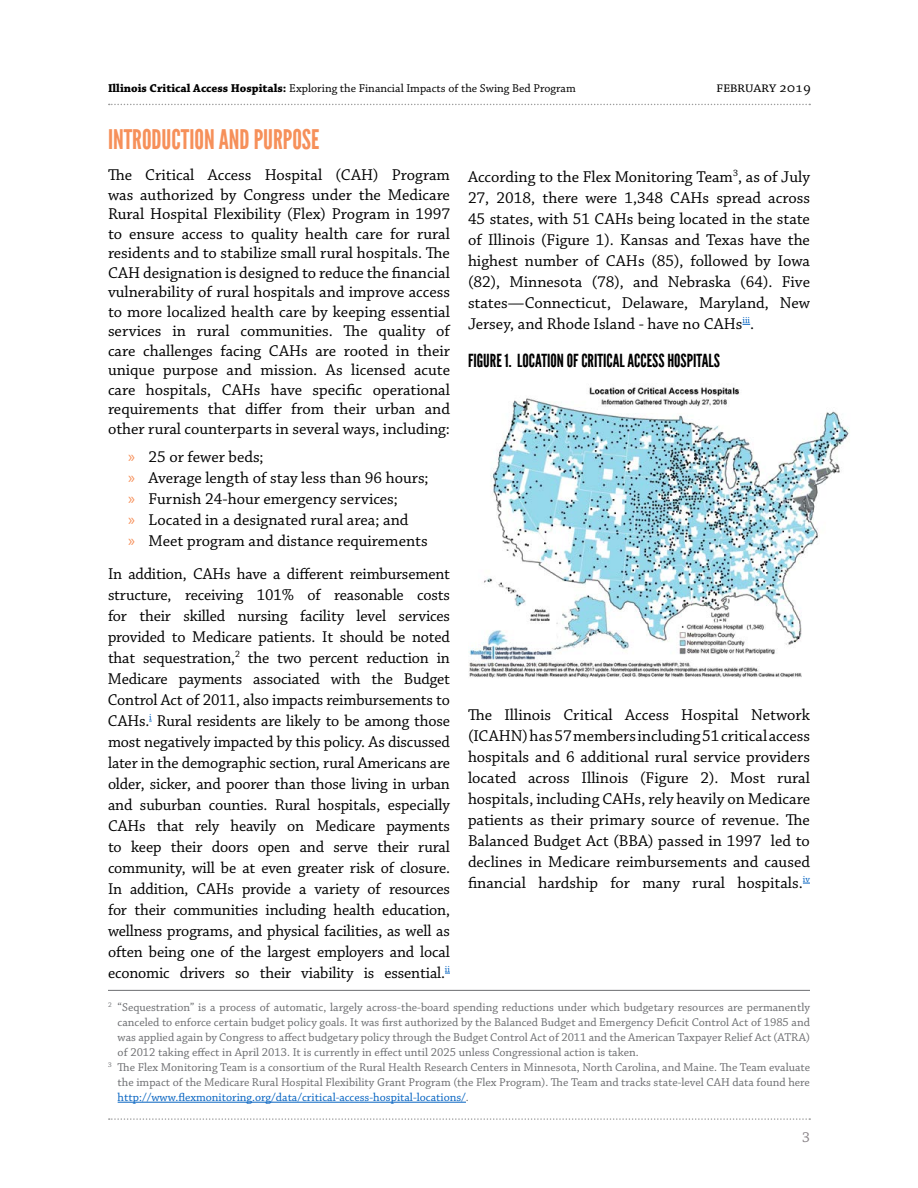
<style>
.page{position:relative;width:918px;height:1188px;background:#fff}
.page>*{position:absolute;margin:0;border:0;box-sizing:border-box;transform-origin:0 0}
.t1{font:27px "League Gothic Extended";color:#f6905a}
.t2{font:18px "League Gothic Extended";color:#000}
.t3{font:16.5px/21px "Chaparral Pro";color:#000;text-align:justify}
.t4{font:16.5px "Chaparral Pro Disp";color:#000}
.t5{font:15px "Chaparral Pro";color:#898387}
.t6{font:12px "Chaparral Pro";color:#6d6e71}
.t7{font:12px "Chaparral Pro";color:#000}
.t8{font:12px "Chaparral Pro";color:#0563c1}
.s1{font-weight:700}
.s2{font-family:"Myriad Pro";color:#f6905a}
.s3{color:#6d6e71}
</style>
<div class="page">
<svg style="left:109px;top:1118px;width:701px;height:2px"></svg>
<svg style="left:109px;top:104px;width:701px;height:1px"></svg>
<hr style="left:108px;top:990px;width:702px;height:1px;background:#6d6e71">
<hr style="left:118px;top:1102px;width:348px;height:1px;background:#0563c1">
<img style="left:468px;top:387px;width:382px;height:291px">
<p class="t7" style="left:108px;top:81px;width:469px"><span class="s1">Illinois Critical Access Hospitals:</span> Exploring the Financial Impacts of the Swing Bed Program</p>
<p class="t4" style="left:717px;top:78px;width:96px">FEBRUARY 2019</p>
<h1 class="t1" style="left:108px;top:123px;width:213px">INTRODUCTION AND PURPOSE</h1>
<p class="t3" style="left:108px;top:166px;width:344px;line-height:19.5px">The Critical Access Hospital (CAH) Program was authorized by Congress under the Medicare Rural Hospital Flexibility (Flex) Program in 1997 to ensure access to quality health care for rural residents and to stabilize small rural hospitals. The CAH designation is designed to reduce the financial vulnerability of rural hospitals and improve access to more localized health care by keeping essential services in rural communities. The quality of care challenges facing CAHs are rooted in their unique purpose and mission. As licensed acute care hospitals, CAHs have specific operational requirements that differ from their urban and other rural counterparts in several ways, including:</p>
<p class="t3" style="left:128px;top:447px;width:302px;text-align:left"><span class="s2">»</span> 25 or fewer beds;<br><span class="s2">»</span> Average length of stay less than 96 hours; <span class="s2">»</span> Furnish 24-hour emergency services;<br><span class="s2">»</span> Located in a designated rural area; and<br><span class="s2">»</span> Meet program and distance requirements</p>
<p class="t3" style="left:108px;top:564px;width:344px">In addition, CAHs have a different reimbursement structure, receiving 101% of reasonable costs for their skilled nursing facility level services provided to Medicare patients. It should be noted that sequestration,<sup>2</sup> the two percent reduction in Medicare payments associated with the Budget Control Act of 2011, also impacts reimbursements to CAHs.<sup>i</sup> Rural residents are likely to be among those most negatively impacted by this policy. As discussed later in the demographic section, rural Americans are older, sicker, and poorer than those living in urban and suburban counties. Rural hospitals, especially CAHs that rely heavily on Medicare payments to keep their doors open and serve their rural community, will be at even greater risk of closure.<br>In addition, CAHs provide a variety of resources for their communities including health education, wellness programs, and physical facilities, as well as often being one of the largest employers and local economic drivers so their viability is essential.<sup>ii</sup></p>
<p class="t3" style="left:468px;top:167px;width:344px">According to the Flex Monitoring Team<sup>3</sup>, as of July 27, 2018, there were 1,348 CAHs spread across 45 states, with 51 CAHs being located in the state of Illinois (Figure 1). Kansas and Texas have the highest number of CAHs (85), followed by Iowa (82), Minnesota (78), and Nebraska (64). Five states—Connecticut, Delaware, Maryland, New Jersey, and Rhode Island - have no CAHs<sup>iii</sup>.</p>
<p class="t2" style="left:468px;top:350px;width:254px">FIGURE 1. LOCATION OF CRITICAL ACCESS HOSPITALS</p>
<p class="t3" style="left:468px;top:705px;width:344px">The Illinois Critical Access Hospital Network (ICAHN) has 57 members including 51 critical access hospitals and 6 additional rural service providers located across Illinois (Figure 2). Most rural hospitals, including CAHs, rely heavily on Medicare patients as their primary source of revenue. The Balanced Budget Act (BBA) passed in 1997 led to declines in Medicare reimbursements and caused financial hardship for many rural hospitals.<sup>iv</sup></p>
<p class="t6" style="left:108px;top:1001px;width:703px"><sup>2</sup> “Sequestration” is a process of automatic, largely across-the-board spending reductions under which budgetary resources are permanently</p>
<p class="t6" style="left:118px;top:1016px;width:694px">canceled to enforce certain budget policy goals. It was first authorized by the Balanced Budget and Emergency Deficit Control Act of 1985 and</p>
<p class="t6" style="left:118px;top:1031px;width:694px">was applied again by Congress to affect budgetary policy through the Budget Control Act of 2011 and the American Taxpayer Relief Act (ATRA)</p>
<p class="t6" style="left:118px;top:1046px;width:523px">of 2012 taking effect in April 2013. It is currently in effect until 2025 unless Congressional action is taken.</p>
<p class="t6" style="left:108px;top:1061px;width:704px"><sup>3</sup> The Flex Monitoring Team is a consortium of the Rural Health Research Centers in Minnesota, North Carolina, and Maine. The Team evaluate</p>
<p class="t6" style="left:118px;top:1076px;width:694px">the impact of the Medicare Rural Hospital Flexibility Grant Program (the Flex Program). The Team and tracks state-level CAH data found here</p>
<p class="t8" style="left:118px;top:1091px;width:353px">http://www.flexmonitoring.org/data/critical-access-hospital-locations/<span class="s3">.</span></p>
<p class="t5" style="left:802px;top:1129px;width:9px">3</p>
</div>
